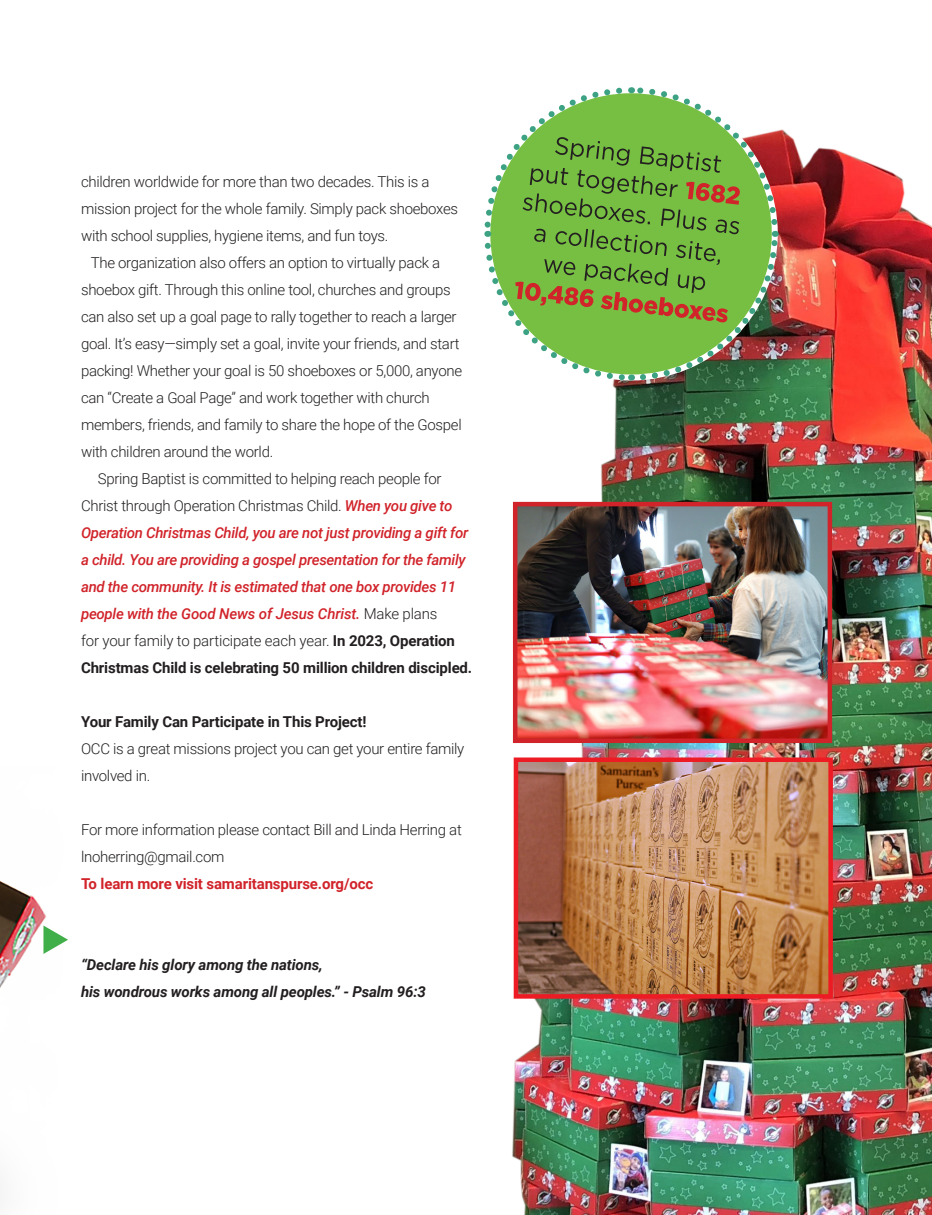
<style>
.page{position:relative;width:932px;height:1215px;background:#fff}
.page>*{position:absolute;margin:0;border:0;box-sizing:border-box;transform-origin:0 0}
.t1{font:300 15px/27px "Roboto";letter-spacing:-.02em;color:#231f20}
.t2{font:italic 500 15px/27px "Roboto";letter-spacing:-.02em;color:#d1232a}
.t3{font:italic 700 15px "Roboto";letter-spacing:-.01em;color:#231f20}
.t4{font:700 15px "Roboto";letter-spacing:-.01em;color:#d1232a}
.t5{font:700 15px "Roboto";letter-spacing:-.01em;color:#231f20}
.s1{font-weight:300;font-style:normal;color:#231f20}
.s2{font-weight:700;font-style:normal;color:#231f20}
</style>
<div class="page">
<img style="left:512px;top:129px;width:420px;height:1086px">
<img style="left:0;top:880px;width:46px;height:108px">
<svg style="left:43px;top:926px;width:25px;height:28px"></svg>
<img style="left:518px;top:507px;width:309px;height:231px">
<div style="left:513px;top:502px;width:319px;height:241px;border:4px solid #d1232a"></div>
<img style="left:518px;top:763px;width:309px;height:231px">
<div style="left:513px;top:758px;width:319px;height:241px;border:4px solid #ed1c24"></div>
<svg style="left:484px;top:87px;width:296px;height:297px"></svg>
<p class="t1" style="left:81px;top:167px;width:378px">children worldwide for more than two decades. This is a mission project for the whole family. Simply pack shoeboxes with school supplies, hygiene items, and fun toys.</p>
<p class="t1" style="left:81px;top:248px;width:382px;text-indent:10px">The organization also offers an option to virtually pack a shoebox gift. Through this online tool, churches and groups can also set up a goal page to rally together to reach a larger goal. It’s easy—simply set a goal, invite your friends, and start packing! Whether your goal is 50 shoeboxes or 5,000, anyone can “Create a Goal Page” and work together with church members, friends, and family to share the hope of the Gospel with children around the world.</p>
<p class="t2" style="left:81px;top:464px;width:393px;text-indent:17px"><span class="s1">Spring Baptist is committed to helping reach people for Christ through Operation Christmas Child.</span> When you give to Operation Christmas Child, you are not just providing a gift for a child. You are providing a gospel presentation for the family and the community. It is estimated that one box provides 11 people with the Good News of Jesus Christ. <span class="s1">Make plans<br>for your family to participate each year.</span> <span class="s2">In 2023, Operation Christmas Child is celebrating 50 million children discipled.</span></p>
<p class="t5" style="left:81px;top:711px;width:287px">Your Family Can Participate in This Project!</p>
<p class="t1" style="left:81px;top:734px;width:385px">OCC is a great missions project you can get your entire family involved in.</p>
<p class="t1" style="left:81px;top:815px;width:382px">For more information please contact Bill and Linda Herring at lnoherring@gmail.com</p>
<p class="t4" style="left:81px;top:873px;width:294px">To learn more visit samaritanspurse.org/occ</p>
<p class="t3" style="left:81px;top:954px;width:243px">“Declare his glory among the nations,</p>
<p class="t3" style="left:81px;top:981px;width:346px">his wondrous works among all peoples.” - Psalm 96:3</p>
</div>
